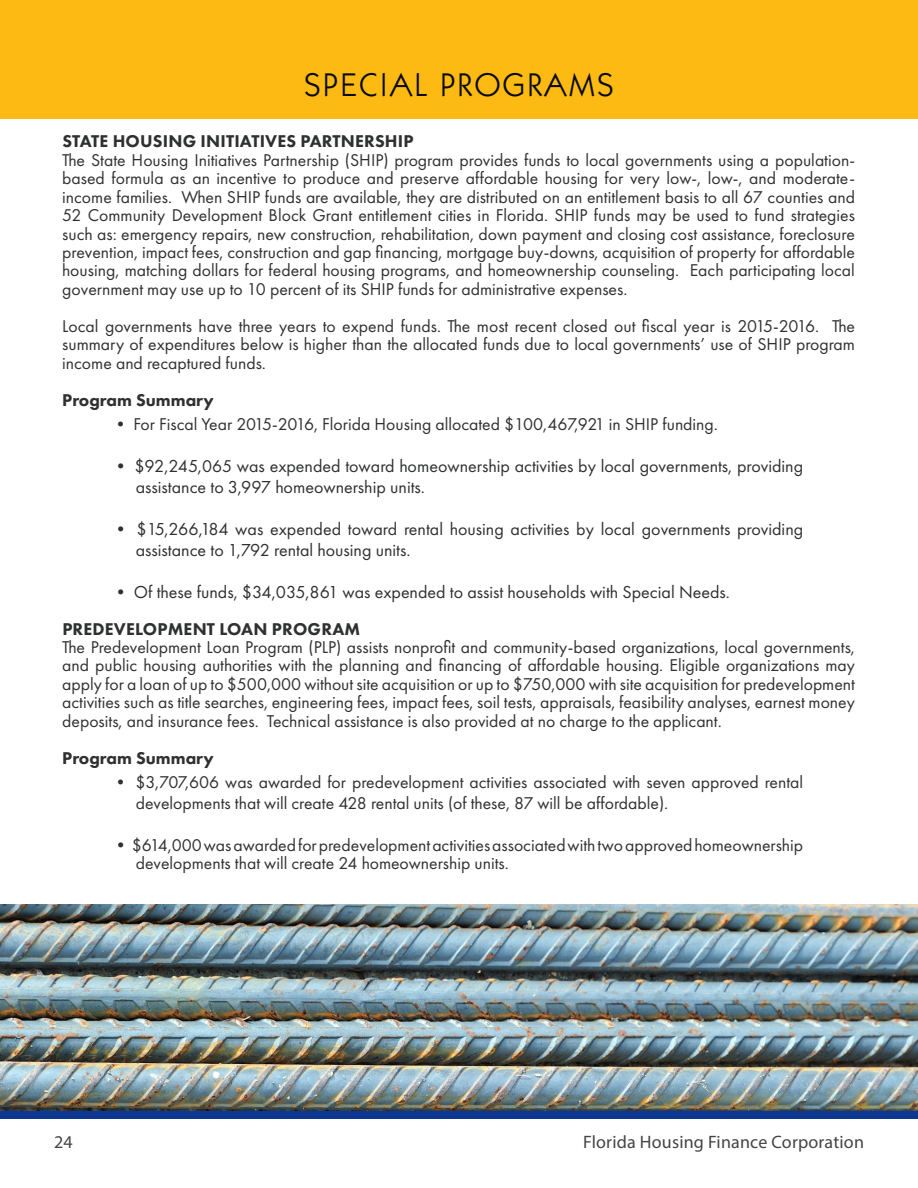
<style>
.page{position:relative;width:918px;height:1188px;background:#fff}
.page>*{position:absolute;margin:0;border:0;box-sizing:border-box;transform-origin:0 0}
.t1{font:33px "ITC Kabel Std";letter-spacing:.075em;color:#080a09}
.Paragraph_Style_1{font:18px/21px "Futura PT";color:#2f3030}
.Paragraph_Style_1-2{font:18px "Myriad Pro";letter-spacing:.01em;color:#464343}
.Paragraph_Style_1-3{font:17.7px/18.5px "Futura PT";color:#2f3030;text-align:justify}
.Paragraph_Style_1-4{font:800 17.7px "Futura PT";letter-spacing:.01em;color:#2f3030}
.s1{font-size:18px}
.s2{font-size:17.7px}
</style>
<div class="page">
<div style="left:0;top:1111px;width:918px;height:8px;background:#0d3793"></div>
<div style="left:0;top:0;width:918px;height:119px;background:#fdba12"></div>
<img style="left:0;top:904px;width:918px;height:207px">
<p class="t1" style="left:304px;top:65px;width:311px">SPECIAL PROGRAMS</p>
<p class="Paragraph_Style_1-4" style="left:62px;top:130px;width:353px">STATE HOUSING INITIATIVES PARTNERSHIP</p>
<p class="Paragraph_Style_1-3" style="left:62px;top:151px;width:794px">The State Housing Initiatives Partnership (SHIP) program provides funds to local governments using a population&shy;based formula as an incentive to produce and preserve affordable housing for very low-, low-, and moderate&shy;income families. When SHIP funds are available, they are distributed on an entitlement basis to all 67 counties and 52 Community Development Block Grant entitlement cities in Florida. SHIP funds may be used to fund strategies such as: emergency repairs, new construction, rehabilitation, down payment and closing cost assistance, foreclosure prevention, impact fees, construction and gap financing, mortgage buy-downs, acquisition of property for affordable housing, matching dollars for federal housing programs, and homeownership counseling. Each participating local government may use up to 10 percent of its SHIP funds for administrative expenses.</p>
<p class="Paragraph_Style_1-3" style="left:62px;top:317px;width:794px">Local governments have three years to expend funds. The most recent closed out fiscal year is 2015-2016. The summary of expenditures below is higher than the allocated funds due to local governments’ use of SHIP program income and recaptured funds.</p>
<p class="Paragraph_Style_1-4" style="left:62px;top:389px;width:153px">Program Summary</p>
<p class="Paragraph_Style_1-3" style="left:112px;top:414px;width:608px">• For Fiscal Year 2015-2016, Florida Housing allocated $100,467,921 in SHIP funding<span class="s1">.</span></p>
<p class="Paragraph_Style_1" style="left:136px;top:455px;width:669px;text-indent:-24px">• $92,245,<span class="s2">065</span> was expended toward homeownership activities by local governments, providing assistance to 3,997 homeownership units.</p>
<p class="Paragraph_Style_1" style="left:136px;top:518px;width:669px;text-indent:-24px">• $15,266,184 was expended toward rental housing activities by local governments providing assistance to 1,792 rental housing units.</p>
<p class="Paragraph_Style_1" style="left:112px;top:581px;width:620px">• Of these funds, $34,035,861 was expended to assist households with Special Needs<span class="s2">.</span></p>
<p class="Paragraph_Style_1-4" style="left:62px;top:618px;width:299px">PREDEVELOPMENT LOAN PROGRAM</p>
<p class="Paragraph_Style_1-3" style="left:62px;top:638px;width:794px">The Predevelopment Loan Program (PLP) assists nonprofit and community-based organizations, local governments, and public housing authorities with the planning and financing of affordable housing. Eligible organizations may apply for a loan of up to $500,000 without site acquisition or up to $750,000 with site acquisition for predevelopment activities such as title searches, engineering fees, impact fees, soil tests, appraisals, feasibility analyses, earnest money deposits, and insurance fees. Technical assistance is also provided at no charge to the applicant.</p>
<p class="Paragraph_Style_1-4" style="left:62px;top:747px;width:153px">Program Summary</p>
<p class="Paragraph_Style_1-3" style="left:136px;top:771px;width:669px;line-height:21px;text-indent:-24px">• $3,707,606 was awarded for predevelopment activities associated with seven approved rental developments that will create 428 rental units (of these, 87 will be affordable).</p>
<p class="Paragraph_Style_1-3" style="left:136px;top:835px;width:669px;text-indent:-24px"><span class="s1">•</span> $614,000 was awarded for predevelopment activities associated with two approved homeownership developments that will create 24 homeownership units.</p>
<p class="Paragraph_Style_1-2" style="left:54px;top:1130px;width:20px">24</p>
<p class="Paragraph_Style_1-2" style="left:583px;top:1130px;width:282px">Florida Housing Finance Corporation</p>
</div>
